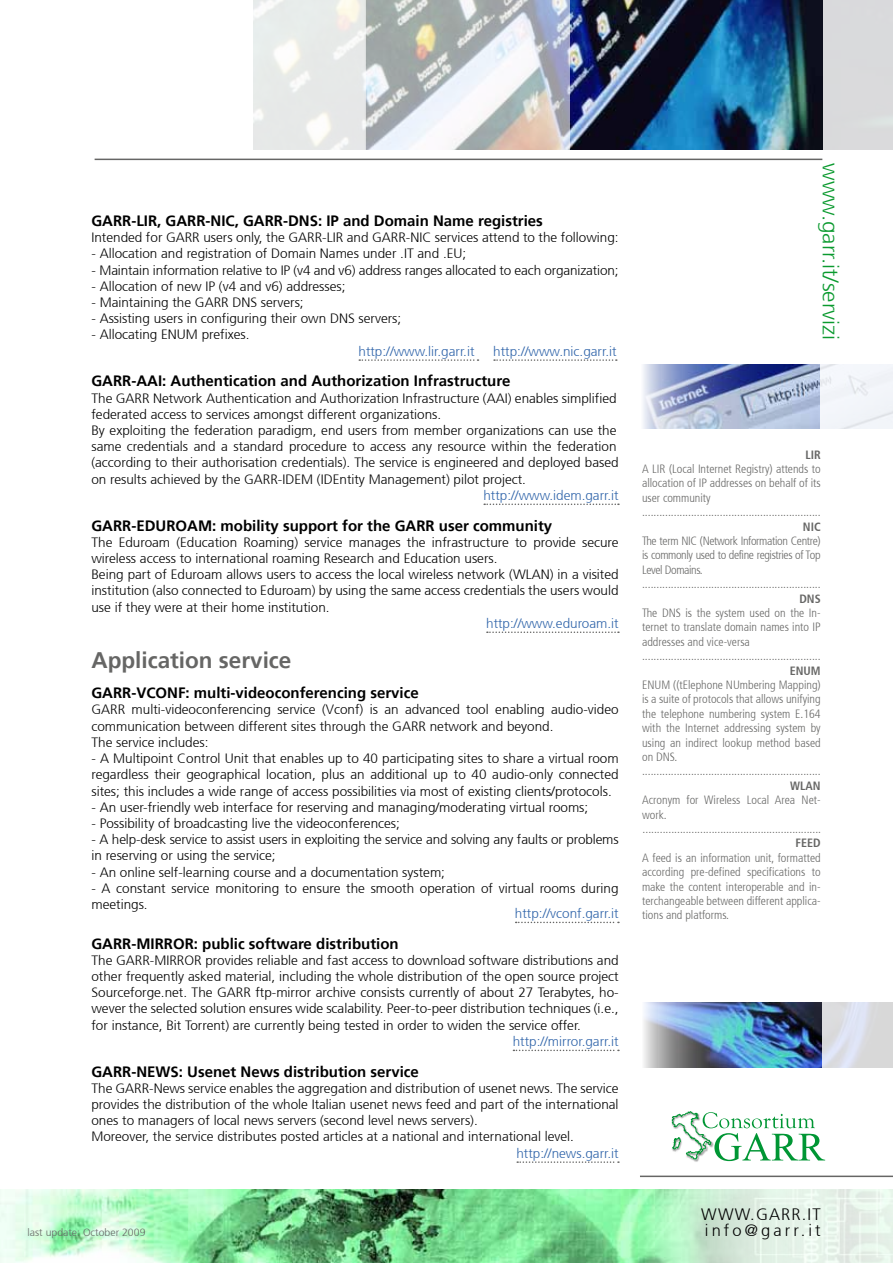
<style>
.page{position:relative;width:893px;height:1263px;background:#fff}
.page>*{position:absolute;margin:0;border:0;box-sizing:border-box;transform-origin:0 0}
.t1{font:300 22.5px "Frutiger 45";color:#0b9a2f}
.t2{font:700 22.5px "Frutiger 65";color:#666665}
.t3{font:300 16.5px/16.5px "Frutiger 45";letter-spacing:.19em;color:#000}
.t4{font:700 15px "Frutiger 65";color:#000}
.t5{font:300 13.5px/16.2px "Frutiger 45";color:#000}
.t6{font:300 13.5px "Frutiger 45";color:#2e63a9}
.t7{font:300 condensed 12px/14.4px "Frutiger 47";color:#666665}
.t8{font:300 condensed 12px/14.4px "Frutiger 47";letter-spacing:-.03em;color:#666665}
.t9{font:700 condensed 12px "Frutiger 67";color:#666665}
.t10{font:300 10.5px "Frutiger 45";color:#666665}
</style>
<div class="page">
<img style="left:570px;top:0;width:253px;height:150px">
<hr style="left:95px;top:159px;width:727px;height:1px;background:#666665">
<img style="left:643px;top:364px;width:177px;height:64px">
<img style="left:644px;top:1003px;width:178px;height:64px">
<hr style="left:640px;top:1175px;width:253px;height:2px;background:#666665">
<svg style="left:253px;top:0;width:113px;height:150px;background:#eaecea"></svg>
<svg style="left:366px;top:0;width:204px;height:150px"></svg>
<div style="left:823px;top:0;width:70px;height:156px;background:#d9dadc"></div>
<svg style="left:822px;top:1002px;width:71px;height:66px;background:#dbdce2"></svg>
<div style="left:820px;top:359px;width:73px;height:75px;background:linear-gradient(to right,#f3f6fa,#f2f4f8)"></div>
<img style="left:0;top:1189px;width:640px;height:74px">
<svg style="left:640px;top:1189px;width:253px;height:74px;background:#d3f0da"></svg>
<svg style="left:671px;top:1111px;width:154px;height:50px"></svg>
<svg style="left:359px;top:359px;width:119px;height:2px"></svg>
<svg style="left:494px;top:359px;width:123px;height:2px"></svg>
<svg style="left:484px;top:503px;width:135px;height:2px"></svg>
<svg style="left:487px;top:631px;width:132px;height:2px"></svg>
<svg style="left:516px;top:922px;width:103px;height:1px"></svg>
<svg style="left:513px;top:1050px;width:106px;height:1px"></svg>
<svg style="left:517px;top:1161px;width:102px;height:2px"></svg>
<p class="t4" style="left:91px;top:212px;width:453px">GARR-LIR, GARR-NIC, GARR-DNS: IP and Domain Name registries</p>
<p class="t5" style="left:91px;top:230px;width:529px">Intended for GARR users only, the GARR-LIR and GARR-NIC services attend to the following:</p>
<p class="t5" style="left:91px;top:246px;width:376px">- Allocation and registration of Domain Names under .IT and .EU;</p>
<p class="t5" style="left:91px;top:262px;width:529px">- Maintain information relative to IP (v4 and v6) address ranges allocated to each organization;</p>
<p class="t5" style="left:91px;top:278px;width:256px">- Allocation of new IP (v4 and v6) addresses;</p>
<p class="t5" style="left:91px;top:294px;width:214px">- Maintaining the GARR DNS servers;</p>
<p class="t5" style="left:91px;top:311px;width:311px">- Assisting users in configuring their own DNS servers;</p>
<p class="t5" style="left:91px;top:327px;width:160px">- Allocating ENUM prefixes.</p>
<p class="t6" style="left:358px;top:343px;width:118px">http://www.lir.garr.it</p>
<p class="t6" style="left:493px;top:343px;width:125px">http://www.nic.garr.it</p>
<p class="t4" style="left:91px;top:372px;width:420px">GARR-AAI: Authentication and Authorization Infrastructure</p>
<p class="t5" style="left:91px;top:390px;width:529px">The GARR Network Authentication and Authorization Infrastructure (AAI) enables simplified federated access to services amongst different organizations.<br>By exploiting the federation paradigm, end users from member organizations can use the same credentials and a standard procedure to access any resource within the federation (according to their authorisation credentials). The service is engineered and deployed based on results achieved by the GARR-IDEM (IDEntity Management) pilot project.</p>
<p class="t6" style="left:483px;top:487px;width:137px">http://www.idem.garr.it</p>
<p class="t4" style="left:91px;top:516px;width:462px">GARR-EDUROAM: mobility support for the GARR user community</p>
<p class="t5" style="left:91px;top:534px;width:529px">The Eduroam (Education Roaming) service manages the infrastructure to provide secure wireless access to international roaming Research and Education users.<br>Being part of Eduroam allows users to access the local wireless network (WLAN) in a visited institution (also connected to Eduroam) by using the same access credentials the users would use if they were at their home institution.</p>
<p class="t6" style="left:486px;top:615px;width:134px">http://www.eduroam.it</p>
<h1 class="t2" style="left:91px;top:646px;width:202px">Application service</h1>
<p class="t4" style="left:91px;top:684px;width:329px">GARR-VCONF: multi-videoconferencing service</p>
<p class="t5" style="left:91px;top:702px;width:529px">GARR multi-videoconferencing service (Vconf) is an advanced tool enabling audio-video communication between different sites through the GARR network and beyond.<br>The service includes:</p>
<p class="t5" style="left:91px;top:750px;width:529px;text-align:justify">- A Multipoint Control Unit that enables up to 40 participating sites to share a virtual room regardless their geographical location, plus an additional up to 40 audio-only connected sites; this includes a wide range of access possibilities via most of existing clients/protocols.</p>
<p class="t5" style="left:91px;top:799px;width:498px">- An user-friendly web interface for reserving and managing/moderating virtual rooms;</p>
<p class="t5" style="left:91px;top:815px;width:310px">- Possibility of broadcasting live the videoconferences;</p>
<p class="t5" style="left:91px;top:831px;width:529px">- A help-desk service to assist users in exploiting the service and solving any faults or problems in reserving or using the service;</p>
<p class="t5" style="left:91px;top:864px;width:355px">- An online self-learning course and a documentation system;</p>
<p class="t5" style="left:91px;top:880px;width:529px">- A constant service monitoring to ensure the smooth operation of virtual rooms during meetings.</p>
<p class="t6" style="left:515px;top:906px;width:105px">http://vconf.garr.it</p>
<p class="t4" style="left:91px;top:935px;width:309px">GARR-MIRROR: public software distribution</p>
<p class="t5" style="left:91px;top:952px;width:529px;text-align:justify">The GARR-MIRROR provides reliable and fast access to download software distributions and other frequently asked material, including the whole distribution of the open source project Sourceforge.net. The GARR ftp-mirror archive consists currently of about 27 Terabytes, ho&shy;wever the selected solution ensures wide scalability. Peer-to-peer distribution techniques (i.e., for instance, Bit Torrent) are currently being tested in order to widen the service offer.</p>
<p class="t6" style="left:513px;top:1033px;width:108px">http://mirror.garr.it</p>
<p class="t4" style="left:91px;top:1062px;width:329px">GARR-NEWS: Usenet News distribution service</p>
<p class="t5" style="left:91px;top:1080px;width:529px">The GARR-News service enables the aggregation and distribution of usenet news. The service provides the distribution of the whole Italian usenet news feed and part of the international ones to managers of local news servers (second level news servers).<br>Moreover, the service distributes posted articles at a national and international level.</p>
<p class="t6" style="left:516px;top:1145px;width:104px">http://news.garr.it</p>
<p class="t10" style="left:28px;top:1226px;width:119px">last update: October 2009</p>
<h1 class="t1" style="left:843px;top:163px;width:178px;rotate:90deg">www.garr.it/servizi</h1>
<p class="t9" style="left:805px;top:447px;width:17px">LIR</p>
<p class="t7" style="left:642px;top:462px;width:180px">A LIR (Local Internet Registry) attends to allocation of IP addresses on behalf of its user community ..............................................................</p>
<p class="t9" style="left:803px;top:519px;width:19px">NIC</p>
<p class="t8" style="left:642px;top:534px;width:180px">The term NIC (Network Information Centre) is commonly used to define registries of Top Level Domains. ..............................................................</p>
<p class="t9" style="left:799px;top:591px;width:23px">DNS</p>
<p class="t7" style="left:642px;top:606px;width:180px">The DNS is the system used on the In&shy;ternet to translate domain names into IP addresses and vice-versa ..............................................................</p>
<p class="t9" style="left:790px;top:663px;width:32px">ENUM</p>
<p class="t7" style="left:642px;top:678px;width:180px">ENUM ((tElephone NUmbering Mapping) is a suite of protocols that allows unifying the telephone numbering system E.164 with the Internet addressing system by using an indirect lookup method based on DNS. ..............................................................</p>
<p class="t9" style="left:790px;top:778px;width:32px">WLAN</p>
<p class="t7" style="left:642px;top:793px;width:181px">Acronym for Wireless Local Area Net&shy;work. ..............................................................</p>
<p class="t9" style="left:796px;top:836px;width:27px">FEED</p>
<p class="t7" style="left:642px;top:851px;width:180px;text-align:justify">A feed is an information unit, formatted according pre-defined specifications to make the content interoperable and in&shy;terchangeable between different applica&shy;tions and platforms.</p>
<p class="t3" style="left:701px;top:1206px;width:121px">WWW.GARR.IT info@garr.it</p>
</div>
